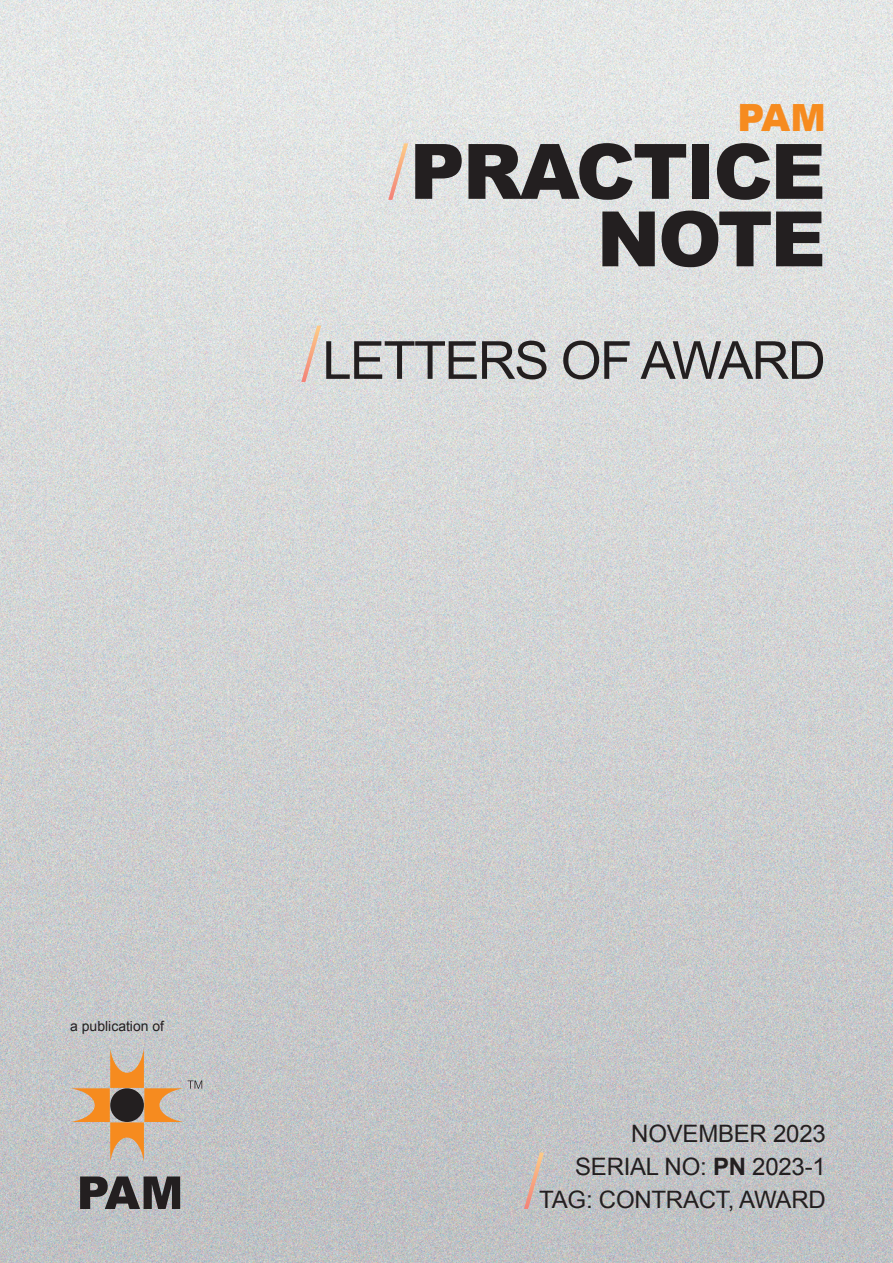
<style>
.page{position:relative;width:893px;height:1263px;background:#fff}
.page>*{position:absolute;margin:0;border:0;box-sizing:border-box;transform-origin:0 0}
.t1{font:900 76.5px/67.5px "Arial";letter-spacing:-.03em;color:#231f20;text-align:right}
.t2{font:52.5px "Arial";letter-spacing:-.03em;color:#231f20}
.t3{font:900 37.5px "Arial";color:#f68b1f}
.t4{font:24px/33px "Arial";letter-spacing:-.01em;color:#231f20;text-align:right}
.t5{font:13.95px "Arial";color:#231f20}
.s1{font-weight:700}
</style>
<div class="page">
<img style="left:0;top:0;width:893px;height:1263px">
<svg style="left:80px;top:1176px;width:100px;height:33px;background:#595758"></svg>
<svg style="left:70px;top:1048px;width:132px;height:114px;background:#c3af9c"></svg>
<svg style="left:388px;top:143px;width:20px;height:57px"></svg>
<svg style="left:301px;top:326px;width:20px;height:56px"></svg>
<svg style="left:524px;top:1152px;width:20px;height:57px"></svg>
<h3 class="t3" style="left:737px;top:91px;width:90px">PAM</h3>
<h1 class="t1" style="left:410px;top:135px;width:418px">PRACTICE<br>NOTE</h1>
<h2 class="t2" style="left:322px;top:331px;width:505px">LETTERS OF AWARD</h2>
<p class="t5" style="left:70px;top:1018px;width:96px">a publication of</p>
<p class="t4" style="left:539px;top:1117px;width:288px">NOVEMBER 2023<br>SERIAL NO: <span class="s1">PN</span> 2023-1<br>TAG: CONTRACT, AWARD</p>
</div>
